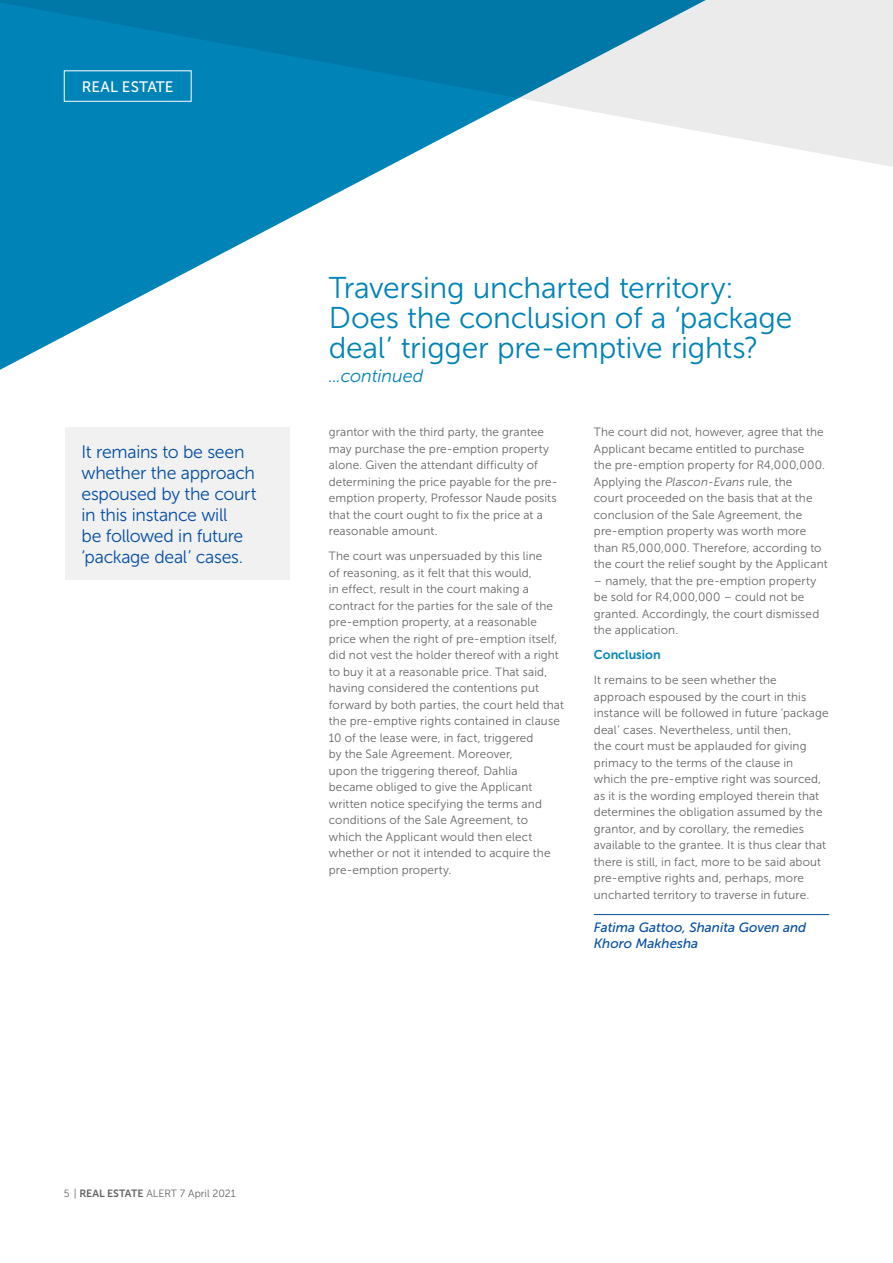
<style>
.page{position:relative;width:893px;height:1263px;background:#fff}
.page>*{position:absolute;margin:0;border:0;box-sizing:border-box;transform-origin:0 0}
.t1{font:30px/30px "Museo Sans 300";letter-spacing:-.01em;color:#0083b6}
.t2{font:18px/21px "Museo Sans 300";letter-spacing:-.015em;color:#034ea2}
.t3{font:italic 18px "Museo Sans 300";letter-spacing:-.005em;color:#0083b6}
.t4{font:15.15px "Museo Sans 500";letter-spacing:.005em;color:#fff}
.t5{font:italic 13.5px/16.2px "Museo Sans 500";color:#034ea2}
.t6{font:12.75px "Museo Sans 700";color:#0083b6}
.t7{font:12px/16.5px "Museo Sans 300";letter-spacing:.01em;color:#636466}
.t8{font:10.5px "Museo Sans 300";color:#636466}
.s1{font-style:italic}
.s2{font-family:"Museo Sans 700"}
</style>
<div class="page">
<svg style="left:0;top:189px;width:345px;height:181px;fill:#0083b6"></svg>
<svg style="left:0;top:0;width:893px;height:189px"></svg>
<div style="left:64px;top:70px;width:128px;height:32px;border:1px solid #fff"></div>
<hr style="left:594px;top:914px;width:235px;height:1px;background:#034ea2">
<div style="left:65px;top:427px;width:224px;height:153px;background:#f1f1f2"></div>
<p class="t4" style="left:82px;top:78px;width:93px">REAL ESTATE</p>
<h2 class="t2" style="left:82px;top:441px;width:177px">It remains to be seen whether the approach espoused by the court in this instance will<br>be followed in future ‘package deal’ cases.</h2>
<h1 class="t1" style="left:329px;top:273px;width:465px">Traversing uncharted territory:<br>Does the conclusion of a ‘package deal’ trigger pre-emptive rights?</h1>
<h2 class="t3" style="left:329px;top:366px;width:96px">...continued</h2>
<p class="t7" style="left:329px;top:424px;width:230px">grantor with the third party, the grantee may purchase the pre-emption property alone. Given the attendant difficulty of determining the price payable for the pre&shy;emption property, Professor Naude posits that the court ought to fix the price at a reasonable amount.</p>
<p class="t7" style="left:329px;top:548px;width:237px">The court was unpersuaded by this line<br>of reasoning, as it felt that this would,<br>in effect, result in the court making a contract for the parties for the sale of the pre-emption property, at a reasonable price when the right of pre-emption itself, did not vest the holder thereof with a right to buy it at a reasonable price. That said, having considered the contentions put forward by both parties, the court held that the pre-emptive rights contained in clause 10 of the lease were, in fact, triggered<br>by the Sale Agreement. Moreover,<br>upon the triggering thereof, Dahlia became obliged to give the Applicant written notice specifying the terms and conditions of the Sale Agreement, to which the Applicant would then elect whether or not it intended to acquire the pre-emption property.</p>
<p class="t7" style="left:594px;top:424px;width:235px">The court did not, however, agree that the Applicant became entitled to purchase<br>the pre-emption property for R4,000,000.<br>Applying the <span class="s1">Plascon-Evans</span> rule, the<br>court proceeded on the basis that at the conclusion of the Sale Agreement, the pre-emption property was worth more than R5,000,000. Therefore, according to the court the relief sought by the Applicant</p>
<p class="t7" style="left:594px;top:572px;width:227px">– namely, that the pre-emption property be sold for R4,000,000 – could not be granted. Accordingly, the court dismissed the application.</p>
<p class="t6" style="left:594px;top:648px;width:68px">Conclusion</p>
<p class="t7" style="left:594px;top:672px;width:236px">It remains to be seen whether the approach espoused by the court in this instance will be followed in future ‘package deal’ cases. Nevertheless, until then,<br>the court must be applauded for giving primacy to the terms of the clause in which the pre-emptive right was sourced, as it is the wording employed therein that determines the obligation assumed by the grantor, and by corollary, the remedies available to the grantee. It is thus clear that there is still, in fact, more to be said about pre-emptive rights and, perhaps, more uncharted territory to traverse in future.</p>
<p class="t5" style="left:594px;top:919px;width:214px">Fatima Gattoo, Shanita Goven and<br>Khoro Makhesha</p>
<p class="t8" style="left:64px;top:1188px;width:174px">5 | <span class="s2">REAL ESTATE</span> ALERT 7 April 2021</p>
</div>
